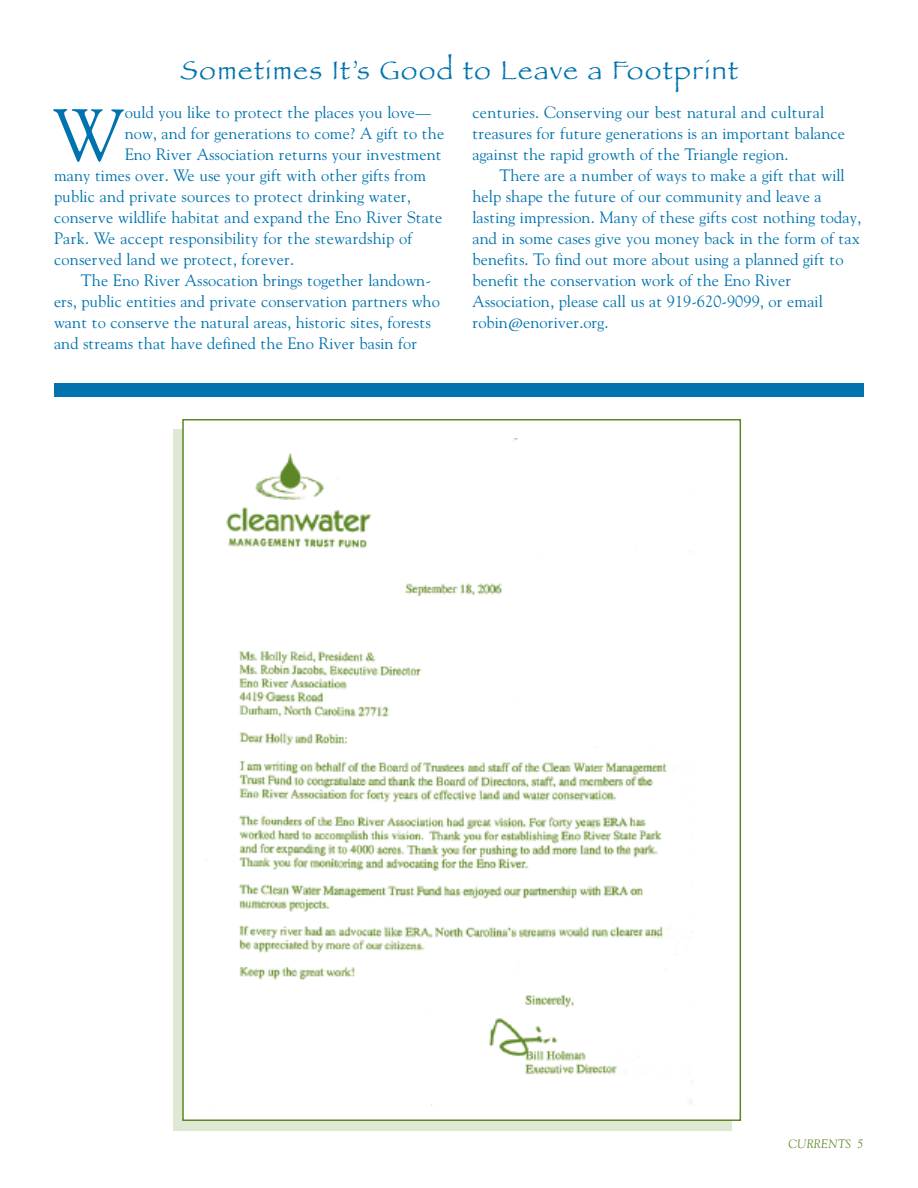
<style>
.page{position:relative;width:918px;height:1188px;background:#fff}
.page>*{position:absolute;margin:0;border:0;box-sizing:border-box;transform-origin:0 0}
.t1{font:73.05px "Goudy Oldstyle II V";color:#0073ae}
.t2{font:27px "Papyrus";letter-spacing:.06em;color:#0073ae}
.t3{font:16.5px/21px "Goudy Oldstyle II V";color:#0073ae}
.t4{font:12px "Goudy Oldstyle II Italic V";color:#5c8727}
</style>
<div class="page">
<div style="left:173px;top:429px;width:559px;height:702px;background:#dfe8d3"></div>
<div style="left:183px;top:420px;width:557px;height:700px;background:#fff"></div>
<img style="left:206px;top:438px;width:487px;height:668px">
<div style="left:54px;top:383px;width:810px;height:13px;background:#0073ae"></div>
<h2 class="t2" style="left:180px;top:54px;width:559px">Sometimes It’s Good to Leave a Footprint</h2>
<h1 class="t1" style="left:54px;top:107px;width:72px">W</h1>
<p class="t3" style="left:125px;top:104px;width:308px">ould you like to protect the places you love—</p>
<p class="t3" style="left:125px;top:125px;width:321px">now, and for generations to come? A gift to the</p>
<p class="t3" style="left:125px;top:146px;width:319px">Eno River Association returns your investment</p>
<p class="t3" style="left:54px;top:167px;width:374px">many times over. We use your gift with other gifts from</p>
<p class="t3" style="left:54px;top:188px;width:358px">public and private sources to protect drinking water,</p>
<p class="t3" style="left:54px;top:209px;width:390px">conserve wildlife habitat and expand the Eno River State</p>
<p class="t3" style="left:54px;top:230px;width:360px">Park. We accept responsibility for the stewardship of</p>
<p class="t3" style="left:54px;top:251px;width:242px">conserved land we protect, forever.</p>
<p class="t3" style="left:81px;top:272px;width:351px">The Eno River Assocation brings together landown-</p>
<p class="t3" style="left:54px;top:293px;width:387px">ers, public entities and private conservation partners who</p>
<p class="t3" style="left:54px;top:314px;width:378px">want to conserve the natural areas, historic sites, forests</p>
<p class="t3" style="left:54px;top:335px;width:365px">and streams that have defined the Eno River basin for</p>
<p class="t3" style="left:473px;top:104px;width:374px">centuries. Conserving our best natural and cultural treasures for future generations is an important balance against the rapid growth of the Triangle region.</p>
<p class="t3" style="left:473px;top:167px;width:390px;text-indent:27px">There are a number of ways to make a gift that will help shape the future of our community and leave a lasting impression. Many of these gifts cost nothing today, and in some cases give you money back in the form of tax benefits. To find out more about using a planned gift to benefit the conservation work of the Eno River Association, please call us at 919-620-9099, or email robin@enoriver.org.</p>
<p class="t4" style="left:788px;top:1139px;width:77px">CURRENTS 5</p>
</div>
